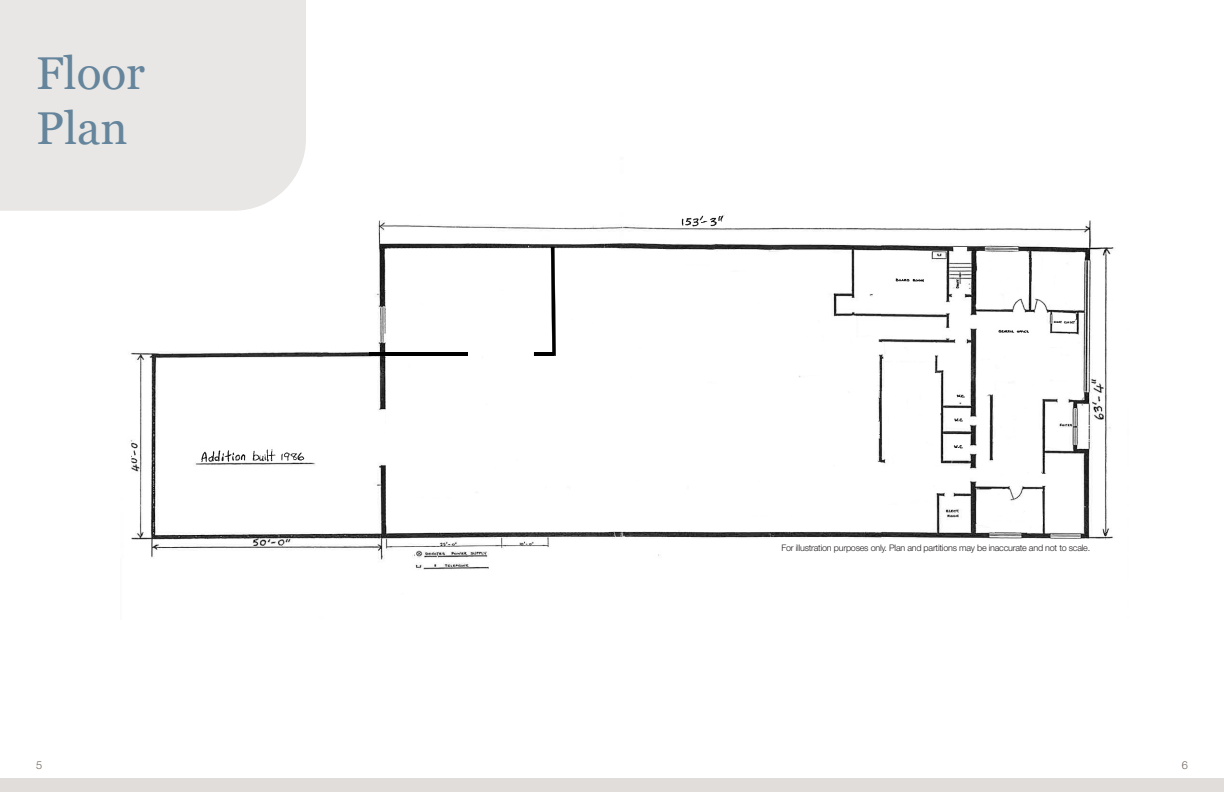
<style>
.page{position:relative;width:1224px;height:792px;background:#fff}
.page>*{position:absolute;margin:0;border:0;box-sizing:border-box;transform-origin:0 0}
.Heading_1{font:46px/55px "Georgia";color:#65859c}
.t1{font:300 11px "Helvetica Neue LT Std";color:#6f6359}
.Heading_1-2{font:300 9px "Helvetica Neue LT Std";letter-spacing:-.025em;color:#231f20}
</style>
<div class="page">
<div style="left:0;top:778px;width:1224px;height:14px;background:#e1ddda"></div>
<img style="left:129px;top:213px;width:985px;height:357px">
<img style="left:551px;top:247px;width:5px;height:109px">
<img style="left:369px;top:352px;width:98px;height:4px">
<img style="left:534px;top:352px;width:20px;height:4px">
<div style="left:0;top:0;width:306px;height:211px;background:#e9e7e5"></div>
<p class="Heading_1" style="left:36px;top:46px;width:111px">Floor<br>Plan</p>
<p class="Heading_1-2" style="left:782px;top:543px;width:310px">For illustration purposes only. Plan and partitions may be inaccurate and not to scale.</p>
<p class="t1" style="left:36px;top:758px;width:8px">5</p>
<p class="t1" style="left:1182px;top:758px;width:8px">6</p>
</div>
